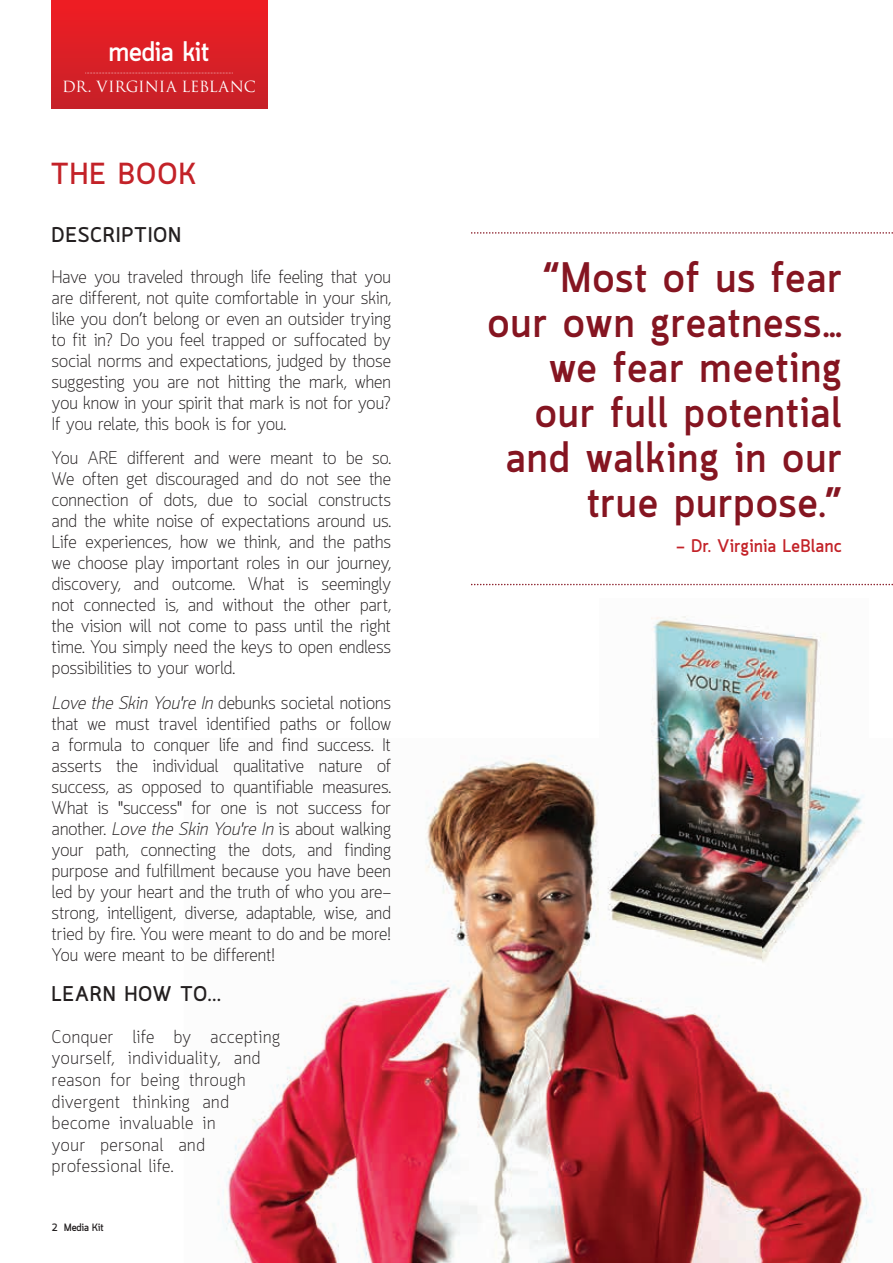
<style>
.page{position:relative;width:893px;height:1263px;background:#fff}
.page>*{position:absolute;margin:0;border:0;box-sizing:border-box;transform-origin:0 0}
.t1{font:700 42px/45px "Quark";letter-spacing:.035em;color:#851521;text-align:right}
.t2{font:700 30px "Quark";letter-spacing:.06em;color:#c32228}
.t3{font:700 27px "Quark";color:#fff}
.t4{font:700 21px "Quark";letter-spacing:.06em;color:#231f20}
.t5{font:300 18px/21px "Quark";letter-spacing:.015em;color:#231f20;text-align:justify}
.t6{font:300 18px/21.6px "Quark";letter-spacing:.035em;color:#231f20}
.t7{font:700 18px "Quark";letter-spacing:.03em;color:#c32228}
.t8{font:15px "Trajan Pro";letter-spacing:-.01em;color:#fff}
.t9{font:700 10.5px "Quark";color:#231f20}
.s1{font-style:italic}
</style>
<div class="page">
<img style="left:217px;top:755px;width:656px;height:508px">
<div style="left:51px;top:0;width:216px;height:108px;background:linear-gradient(to bottom,#f01d23,#c72229)"></div>
<svg style="left:85px;top:73px;width:148px;height:1px"></svg>
<img style="left:600px;top:616px;width:268px;height:363px">
<svg style="left:471px;top:232px;width:422px;height:2px"></svg>
<svg style="left:471px;top:584px;width:422px;height:1px"></svg>
<h3 class="t3" style="left:109px;top:36px;width:102px">media kit</h3>
<p class="t8" style="left:62px;top:77px;width:195px">DR. VIRGINIA LEBLANC</p>
<h2 class="t2" style="left:51px;top:156px;width:147px">THE BOOK</h2>
<p class="t4" style="left:52px;top:222px;width:130px">DESCRIPTION</p>
<p class="t5" style="left:52px;top:267px;width:341px">Have you traveled through life feeling that you are different, not quite comfortable in your skin, like you don’t belong or even an outsider trying to fit in? Do you feel trapped or suffocated by social norms and expectations, judged by those suggesting you are not hitting the mark, when you know in your spirit that mark is not for you?<br>If you relate, this book is for you.</p>
<p class="t5" style="left:52px;top:449px;width:341px">You ARE different and were meant to be so.<br>We often get discouraged and do not see the connection of dots, due to social constructs and the white noise of expectations around us.<br>Life experiences, how we think, and the paths we choose play important roles in our journey, discovery, and outcome. What is seemingly not connected is, and without the other part, the vision will not come to pass until the right time. You simply need the keys to open endless possibilities to your world.</p>
<p class="t5" style="left:52px;top:693px;width:341px"><span class="s1">Love the Skin You're In</span> debunks societal notions that we must travel identified paths or follow a formula to conquer life and find success. It asserts the individual qualitative nature of success, as opposed to quantifiable measures.<br>What is "success" for one is not success for another. <span class="s1">Love the Skin You're In</span> is about walking your path, connecting the dots, and finding purpose and fulfillment because you have been led by your heart and the truth of who you are— strong, intelligent, diverse, adaptable, wise, and tried by fire. You were meant to do and be more!<br>You were meant to be different!</p>
<p class="t4" style="left:52px;top:981px;width:170px">LEARN HOW TO...</p>
<p class="t6" style="left:52px;top:1027px;width:229px">Conquer life by accepting yourself, individuality, and reason for being through divergent thinking and become invaluable in<br>your personal and professional life.</p>
<p class="t9" style="left:52px;top:1221px;width:53px">2 Media Kit</p>
<h1 class="t1" style="left:488px;top:259px;width:355px">“Most of us fear our own greatness… we fear meeting our full potential and walking in our true purpose.”</h1>
<p class="t7" style="left:676px;top:535px;width:167px">— Dr. Virginia LeBlanc</p>
</div>
